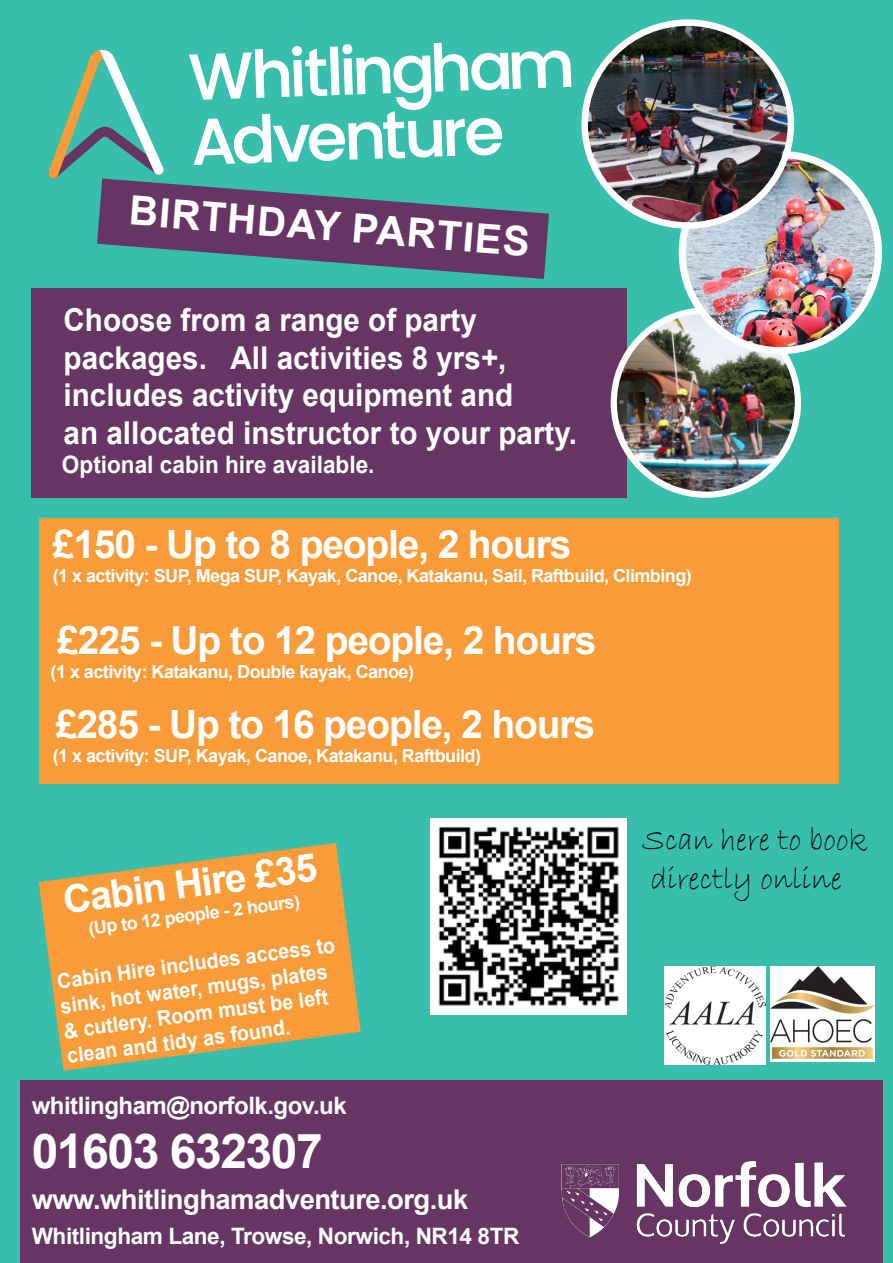
<style>
.page{position:relative;width:893px;height:1263px;background:#38beac}
.page>*{position:absolute;margin:0;border:0;box-sizing:border-box;transform-origin:0 0}
.t1{font:700 48px "Arial";letter-spacing:-.03em;color:#fff}
.t2{font:700 40.5px "Arial";color:#fff}
.t3{font:700 39px "Arial";letter-spacing:-.03em;color:#fff}
.t4{font:33px "Bradley Hand ITC";color:#000;scale:.94 1}
.t5{font:700 31.5px "Arial";color:#fff;scale:.94 1}
.t6{font:700 27.45px "Arial";letter-spacing:-.02em;color:#fff}
.t7{font:700 24px "Arial";color:#fff;scale:.94 1}
.t8{font:700 24px "Arial";letter-spacing:-.02em;color:#fff}
.t9{font:700 22.65px "Arial";letter-spacing:-.02em;color:#fff}
.t10{font:700 21px "Arial";color:#fff;scale:.94 1}
.t11{font:700 18px "Arial";letter-spacing:-.03em;color:#fff}
</style>
<div class="page">
<svg style="left:189px;top:43px;width:382px;height:122px"></svg>
<svg style="left:48px;top:50px;width:116px;height:129px;background:#5eb6a3"></svg>
<svg style="left:97px;top:178px;width:452px;height:101px;background:#55657d"></svg>
<div style="left:31px;top:289px;width:595px;height:209px;background:#663563"></div>
<img style="left:608px;top:305px;width:191px;height:196px">
<img style="left:682px;top:154px;width:196px;height:197px;border-radius:98px">
<div style="left:679px;top:151px;width:203px;height:203px;border:7px solid #fff;border-radius:50%"></div>
<img style="left:585px;top:23px;width:206px;height:202px">
<div style="left:581px;top:19px;width:213px;height:210px;border:6px solid #fff;border-radius:50%"></div>
<div style="left:39px;top:518px;width:800px;height:265px;background:#f89b38"></div>
<svg style="left:39px;top:843px;width:322px;height:228px;background:#cda251"></svg>
<div style="left:20px;top:1080px;width:862px;height:183px;background:#663563"></div>
<img style="left:770px;top:967px;width:105px;height:95px">
<img style="left:664px;top:967px;width:101px;height:98px">
<img style="left:561px;top:1161px;width:286px;height:83px">
<img style="left:431px;top:818px;width:195px;height:196px">
<p class="t2" style="left:132px;top:180px;width:403px;rotate:5deg">BIRTHDAY PARTIES</p>
<p class="t5" style="left:64px;top:297px;width:441px">Choose from a range of party</p>
<p class="t5" style="left:64px;top:335px;width:473px">packages. All activities 8 yrs+,</p>
<p class="t5" style="left:64px;top:373px;width:480px">includes activity equipment and</p>
<p class="t5" style="left:64px;top:411px;width:548px">an allocated instructor to your party.</p>
<p class="t7" style="left:62px;top:448px;width:334px">Optional cabin hire available.</p>
<p class="t3" style="left:53px;top:517px;width:520px">£150 - Up to 8 people, 2 hours</p>
<p class="t11" style="left:53px;top:563px;width:640px">(1 x activity: SUP, Mega SUP, Kayak, Canoe, Katakanu, Sail, Raftbuild, Climbing)</p>
<p class="t3" style="left:57px;top:613px;width:541px">£225 - Up to 12 people, 2 hours</p>
<p class="t11" style="left:51px;top:659px;width:365px">(1 x activity: Katakanu, Double kayak, Canoe)</p>
<p class="t3" style="left:56px;top:697px;width:541px">£285 - Up to 16 people, 2 hours</p>
<p class="t11" style="left:53px;top:743px;width:430px">(1 x activity: SUP, Kayak, Canoe, Katakanu, Raftbuild)</p>
<p class="t3" style="left:60px;top:874px;width:257px;rotate:-8deg">Cabin Hire £35</p>
<p class="t11" style="left:87px;top:915px;width:214px;rotate:-7deg">(Up to 12 people - 2 hours)</p>
<p class="t10" style="left:55px;top:968px;width:299px;rotate:-8deg">Cabin Hire includes access to</p>
<p class="t10" style="left:59px;top:993px;width:288px;rotate:-8deg">sink, hot water, mugs, plates</p>
<p class="t10" style="left:62px;top:1017px;width:285px;rotate:-8deg">&amp; cutlery. Room must be left</p>
<p class="t10" style="left:65px;top:1042px;width:241px;rotate:-8deg">clean and tidy as found.</p>
<p class="t8" style="left:32px;top:1089px;width:316px">whitlingham@norfolk.gov.uk</p>
<p class="t1" style="left:32px;top:1117px;width:292px">01603 632307</p>
<p class="t6" style="left:32px;top:1180px;width:438px">www.whitlinghamadventure.org.uk</p>
<p class="t9" style="left:32px;top:1220px;width:489px">Whitlingham Lane, Trowse, Norwich, NR14 8TR</p>
<p class="t4" style="left:643px;top:818px;width:241px">Scan here to book</p>
<p class="t4" style="left:651px;top:858px;width:205px">directly online</p>
</div>
